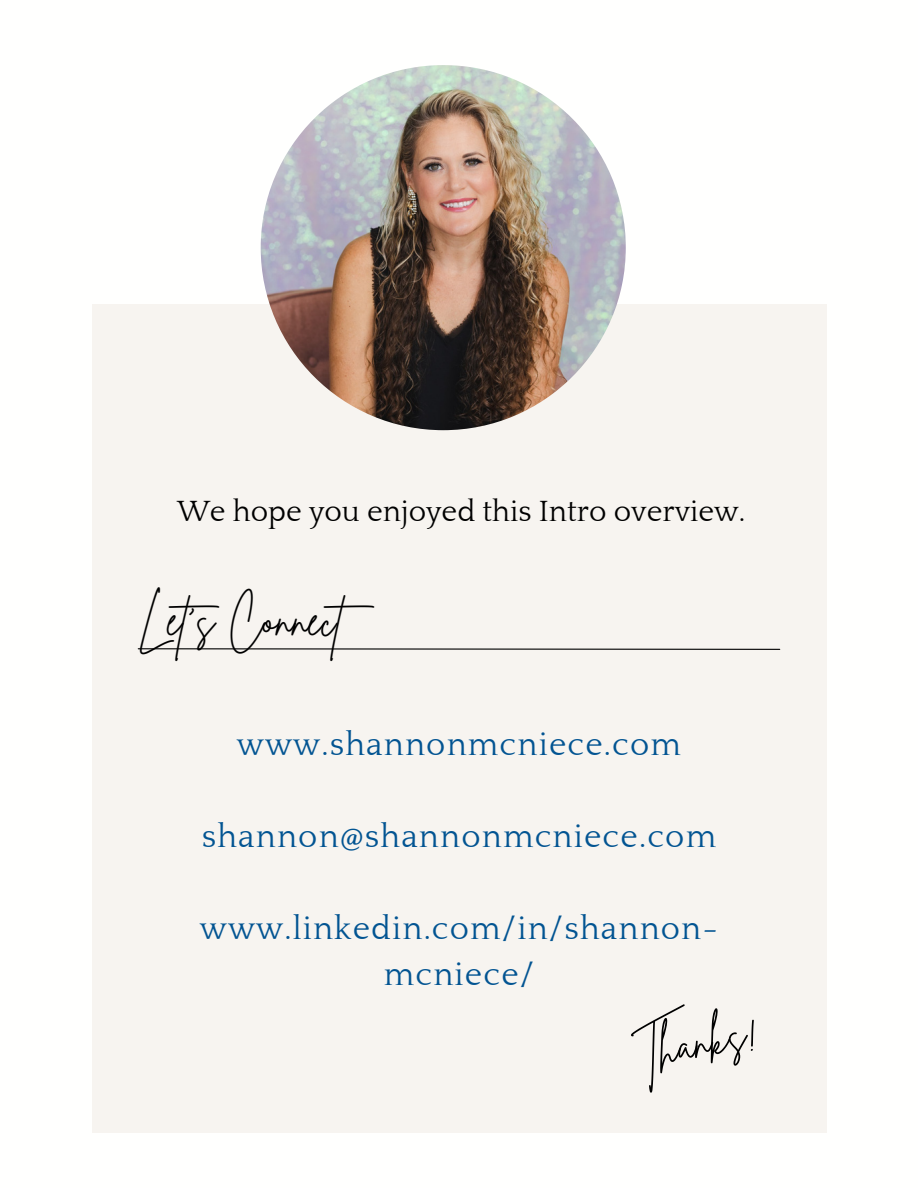
<style>
.page{position:relative;width:918px;height:1188px;background:#fff}
.page>*{position:absolute;margin:0;border:0;box-sizing:border-box;transform-origin:0 0}
.t1{font:45px "Brittany Signature";color:#000}
.t2{font:33px/46.2px "Quattrocento";letter-spacing:.035em;color:#025492;text-align:center}
.t3{font:30px "Quattrocento";color:#000}
</style>
<div class="page">
<div style="left:92px;top:304px;width:734px;height:828px;background:#f7f4f0"></div>
<img style="left:261px;top:65px;width:365px;height:365px;border-radius:50%">
<svg style="left:137px;top:648px;width:644px;height:2px"></svg>
<p class="t3" style="left:177px;top:495px;width:570px">We hope you enjoyed this Intro overview.</p>
<p class="t1" style="left:138px;top:590px;width:250px">Let's Connect</p>
<h1 class="t2" style="left:237px;top:722px;width:446px">www.shannonmcniece.com</h1>
<p class="t2" style="left:202px;top:814px;width:516px">shannon@shannonmcniece.com</p>
<p class="t2" style="left:200px;top:906px;width:520px">www.linkedin.com/in/shannon&shy;mcniece/</p>
<h1 class="t1" style="left:629px;top:1025px;width:127px;rotate:-11deg">Thanks!</h1>
</div>
